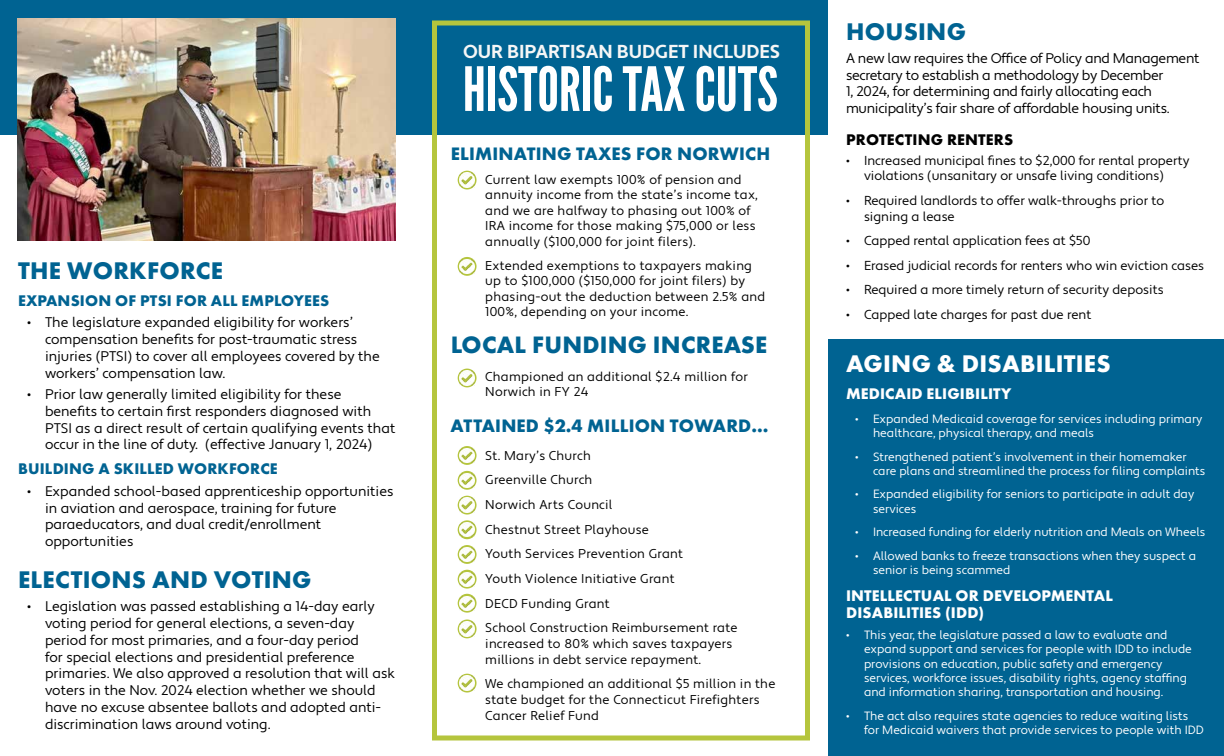
<style>
.page{position:relative;width:1224px;height:756px;background:#fff}
.page>*{position:absolute;margin:0;border:0;box-sizing:border-box;transform-origin:0 0}
.t1{font:60.8px "League Gothic";color:#fff}
.t2{font:700 25px "Futura PT";letter-spacing:.01em;color:#006392}
.t3{font:700 25px "Futura PT";letter-spacing:.01em;color:#fff}
.t4{font:700 24.7px "Futura PT";letter-spacing:.01em;color:#006392}
.t5{font:700 18.8px "Apertura";color:#f5f6f6}
.t6{font:700 18.7px "Futura PT";letter-spacing:.01em;color:#006392}
.t7{font:700 16px/17px "Futura PT";letter-spacing:.01em;color:#fff}
.t8{font:700 16px "Futura PT";letter-spacing:.01em;color:#006392}
.t9{font:700 16px "Futura PT";letter-spacing:.01em;color:#000}
.t10{font:14px/16.8px "Apertura";color:#000}
.t11{font:14px/16.8px "Apertura";letter-spacing:-.02em;color:#000}
.t12{font:13px/15.6px "Apertura";color:#000;text-align:center}
.t13{font:12.8px/15.4px "Apertura";letter-spacing:.02em;color:#000}
.t14{font:12px/14.4px "Apertura";color:#fff}
</style>
<div class="page">
<div style="left:0;top:0;width:828px;height:135px;background:#006392"></div>
<div style="left:432px;top:20px;width:378px;height:720px;border:5px solid #b5c53d"></div>
<img style="left:17px;top:18px;width:378px;height:222px">
<div style="left:828px;top:340px;width:396px;height:416px;background:#006392"></div>
<svg style="left:458px;top:171px;width:19px;height:19px"></svg>
<img style="left:460px;top:173px;width:14px;height:14px">
<svg style="left:458px;top:257px;width:19px;height:19px"></svg>
<img style="left:460px;top:259px;width:14px;height:15px">
<svg style="left:458px;top:369px;width:19px;height:18px"></svg>
<img style="left:460px;top:371px;width:14px;height:14px">
<svg style="left:458px;top:496px;width:19px;height:19px"></svg>
<img style="left:460px;top:498px;width:14px;height:14px">
<svg style="left:458px;top:446px;width:19px;height:19px"></svg>
<img style="left:460px;top:448px;width:14px;height:15px">
<svg style="left:458px;top:471px;width:19px;height:19px"></svg>
<img style="left:460px;top:473px;width:14px;height:14px">
<svg style="left:458px;top:520px;width:19px;height:19px"></svg>
<img style="left:460px;top:523px;width:14px;height:14px">
<svg style="left:458px;top:545px;width:19px;height:19px"></svg>
<img style="left:460px;top:547px;width:14px;height:15px">
<svg style="left:458px;top:570px;width:19px;height:19px"></svg>
<img style="left:460px;top:572px;width:14px;height:14px">
<svg style="left:458px;top:594px;width:19px;height:19px"></svg>
<img style="left:460px;top:596px;width:14px;height:14px">
<svg style="left:458px;top:620px;width:19px;height:18px"></svg>
<img style="left:460px;top:622px;width:14px;height:14px">
<svg style="left:458px;top:674px;width:19px;height:19px"></svg>
<img style="left:460px;top:676px;width:14px;height:14px">
<h2 class="t2" style="left:18px;top:254px;width:207px">THE WORKFORCE</h2>
<p class="t8" style="left:18px;top:290px;width:313px">EXPANSION OF PTSI FOR ALL EMPLOYEES</p>
<p class="t10" style="left:45px;top:315px;width:336px;text-indent:-18px">• The legislature expanded eligibility for workers’ compensation benefits for post-traumatic stress injuries (PTSI) to cover all employees covered by the workers’ compensation law.</p>
<p class="t10" style="left:45px;top:386px;width:352px;text-indent:-18px">• Prior law generally limited eligibility for these benefits to certain first responders diagnosed with PTSI as a direct result of certain qualifying events that occur in the line of duty. (effective January 1, 2024)</p>
<p class="t8" style="left:18px;top:459px;width:261px">BUILDING A SKILLED WORKFORCE</p>
<p class="t10" style="left:45px;top:483px;width:350px;text-indent:-18px">• Expanded school-based apprenticeship opportunities in aviation and aerospace, training for future paraeducators, and dual credit/enrollment opportunities</p>
<h2 class="t2" style="left:18px;top:564px;width:295px">ELECTIONS AND VOTING</h2>
<p class="t10" style="left:45px;top:598px;width:352px;text-indent:-18px">• Legislation was passed establishing a 14-day early voting period for general elections, a seven-day period for most primaries, and a four-day period<br>for special elections and presidential preference primaries. We also approved a resolution that will ask voters in the Nov. 2024 election whether we should have no excuse absentee ballots and adopted anti&shy;discrimination laws around voting.</p>
<h3 class="t5" style="left:463px;top:40px;width:319px">OUR BIPARTISAN BUDGET INCLUDES</h3>
<h1 class="t1" style="left:463px;top:53px;width:317px">HISTORIC TAX CUTS</h1>
<h3 class="t6" style="left:451px;top:141px;width:321px">ELIMINATING TAXES FOR NORWICH</h3>
<p class="t13" style="left:485px;top:172px;width:274px">Current law exempts 100% of pension and annuity income from the state’s income tax, and we are halfway to phasing out 100% of IRA income for those making $75,000 or less annually ($100,000 for joint filers).</p>
<p class="t13" style="left:485px;top:258px;width:281px">Extended exemptions to taxpayers making up to $100,000 ($150,000 for joint filers) by phasing-out the deduction between 2.5% and 100%, depending on your income.</p>
<h3 class="t4" style="left:451px;top:329px;width:318px">LOCAL FUNDING INCREASE</h3>
<p class="t13" style="left:485px;top:369px;width:264px">Championed an additional $2.4 million for<br>Norwich in FY 24</p>
<h3 class="t6" style="left:451px;top:414px;width:319px">ATTAINED $2.4 MILLION TOWARD…</h3>
<p class="t13" style="left:485px;top:443px;width:254px;line-height:24.7px">St. Mary’s Church<br>Greenville Church<br>Norwich Arts Council<br>Chestnut Street Playhouse<br>Youth Services Prevention Grant<br>Youth Violence Initiative Grant<br>DECD Funding Grant<br>School Construction Reimbursement rate</p>
<p class="t13" style="left:485px;top:636px;width:249px;line-height:15.8px">increased to 80% which saves taxpayers millions in debt service repayment.</p>
<p class="t13" style="left:485px;top:677px;width:292px;line-height:15.8px">We championed an additional $5 million in the state budget for the Connecticut Firefighters<br>Cancer Relief Fund</p>
<h2 class="t2" style="left:846px;top:16px;width:121px">HOUSING</h2>
<p class="t11" style="left:846px;top:50px;width:355px">A new law requires the Office of Policy and Management secretary to establish a methodology by December<br>1, 2024, for determining and fairly allocating each municipality’s fair share of affordable housing units.</p>
<p class="t9" style="left:846px;top:129px;width:169px">PROTECTING RENTERS</p>
<p class="t12" style="left:846px;top:153px;width:345px">• Increased municipal fines to $2,000 for rental property violations (unsanitary or unsafe living conditions)</p>
<p class="t12" style="left:864px;top:193px;width:302px;text-align:left;text-indent:-18px">• Required landlords to offer walk-throughs prior to signing a lease</p>
<p class="t12" style="left:846px;top:233px;width:246px">• Capped rental application fees at $50</p>
<p class="t12" style="left:846px;top:258px;width:360px">• Erased judicial records for renters who win eviction cases</p>
<p class="t12" style="left:846px;top:283px;width:319px">• Required a more timely return of security deposits</p>
<p class="t12" style="left:846px;top:307px;width:247px">• Capped late charges for past due rent</p>
<h2 class="t3" style="left:846px;top:347px;width:266px">AGING &amp; DISABILITIES</h2>
<p class="t7" style="left:846px;top:385px;width:167px">MEDICAID ELIGIBILITY</p>
<p class="t14" style="left:873px;top:412px;width:331px;text-indent:-18px">• Expanded Medicaid coverage for services including primary healthcare, physical therapy, and meals</p>
<p class="t14" style="left:873px;top:450px;width:334px;text-indent:-18px">• Strengthened patient’s involvement in their homemaker care plans and streamlined the process for filing complaints</p>
<p class="t14" style="left:873px;top:487px;width:323px;text-indent:-18px">• Expanded eligibility for seniors to participate in adult day services</p>
<p class="t14" style="left:855px;top:525px;width:352px">• Increased funding for elderly nutrition and Meals on Wheels</p>
<p class="t14" style="left:873px;top:549px;width:325px;text-indent:-18px">• Allowed banks to freeze transactions when they suspect a senior is being scammed</p>
<p class="t7" style="left:846px;top:587px;width:268px">INTELLECTUAL OR DEVELOPMENTAL<br>DISABILITIES (IDD)</p>
<p class="t14" style="left:864px;top:628px;width:329px;text-indent:-18px">• This year, the legislature passed a law to evaluate and expand support and services for people with IDD to include provisions on education, public safety and emergency services, workforce issues, disability rights, agency staffing and information sharing, transportation and housing.</p>
<p class="t14" style="left:864px;top:709px;width:341px;text-indent:-18px">• The act also requires state agencies to reduce waiting lists for Medicaid waivers that provide services to people with IDD</p>
</div>
